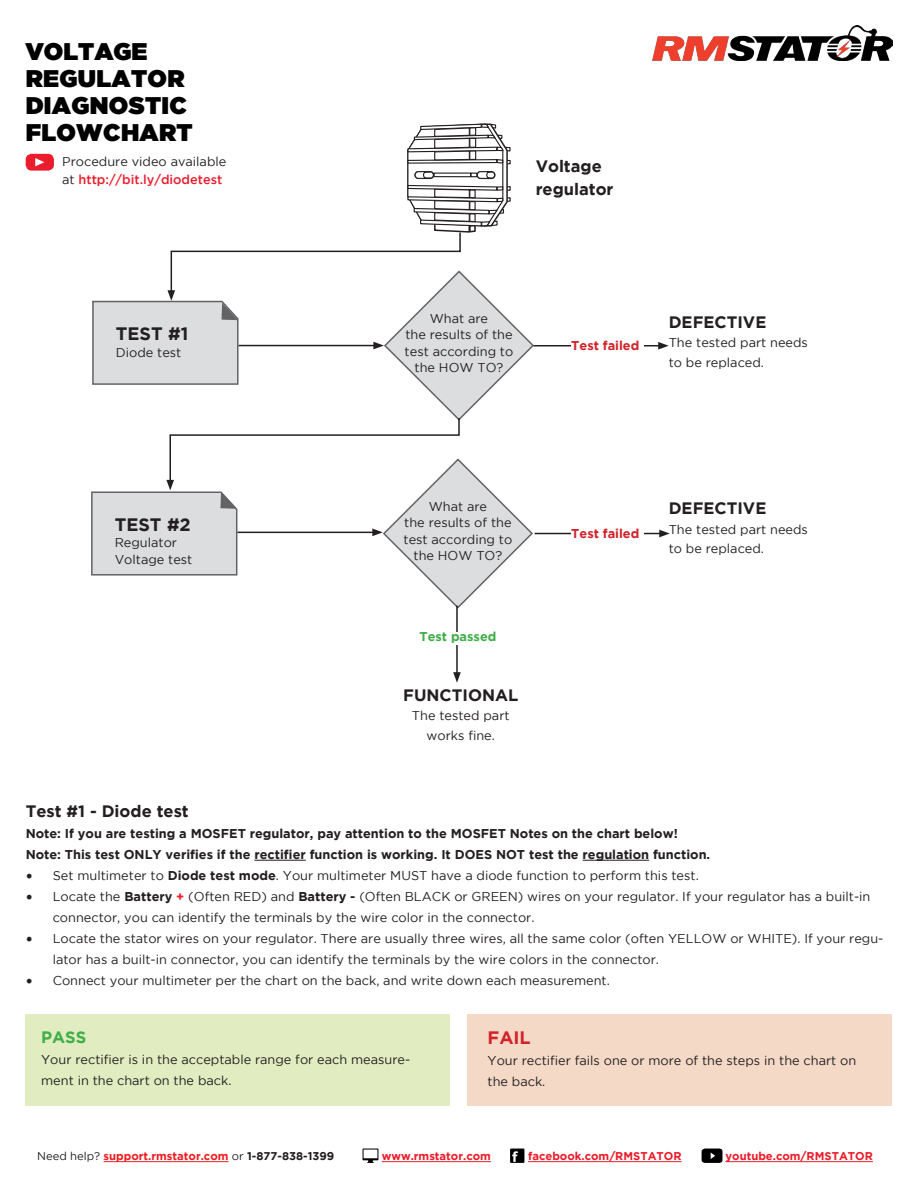
<style>
.page{position:relative;width:918px;height:1188px;background:#fff}
.page>*{position:absolute;margin:0;border:0;box-sizing:border-box;transform-origin:0 0}
.t1{font:24px/27px "Gotham Ultra";letter-spacing:.015em;color:#000}
.t2{font:700 18px "Gotham";color:#231f20}
.t3{font:700 18px "Gotham";color:#d1232a}
.t4{font:700 16.5px/22.5px "Gotham";color:#231f20}
.t5{font:700 16.5px "Gotham";color:#40ae49}
.t6{font:12.75px/16.5px "Gotham";color:#231f20}
.t7{font:700 12.75px/21px "Gotham";color:#231f20}
.t8{font:700 12.75px "Gotham";color:#d1232a}
.t9{font:700 12.75px "Gotham";color:#40ae49}
.t10{font:700 11.25px "Gotham";color:#eb1c2b}
.t11{font:700 11.25px "Gotham";color:#ee1d23}
.s1{font-weight:500;color:#eb1c2b}
.s2{font-family:"Minion Pro";font-size:18px}
.s3{font-weight:700}
.s4{font-weight:700;color:#eb1c2b}
.s5{font-weight:400;color:#231f20}
.s6{color:#231f20}
</style>
<div class="page">
<img style="left:652px;top:26px;width:240px;height:34px">
<hr style="left:104px;top:1161px;width:125px;height:1px;background:#ee1d23">
<hr style="left:382px;top:1161px;width:109px;height:1px;background:#eb1c2b">
<hr style="left:528px;top:1161px;width:154px;height:1px;background:#eb1c2b">
<hr style="left:725px;top:1161px;width:148px;height:1px;background:#eb1c2b">
<svg style="left:510px;top:1149px;width:14px;height:14px"></svg>
<svg style="left:702px;top:1149px;width:20px;height:14px"></svg>
<svg style="left:363px;top:1149px;width:15px;height:14px"></svg>
<hr style="left:456px;top:606px;width:2px;height:69px;background:#231f20">
<svg style="left:453px;top:672px;width:8px;height:11px"></svg>
<hr style="left:534px;top:345px;width:127px;height:1px;background:#231f20">
<svg style="left:658px;top:342px;width:11px;height:8px"></svg>
<hr style="left:535px;top:533px;width:127px;height:1px;background:#231f20">
<svg style="left:659px;top:530px;width:11px;height:7px"></svg>
<div style="left:571px;top:341px;width:72px;height:10px;background:#fff"></div>
<div style="left:571px;top:529px;width:72px;height:9px;background:#fff"></div>
<hr style="left:254px;top:860px;width:52px;height:1px;background:#231f20">
<hr style="left:583px;top:860px;width:66px;height:1px;background:#231f20">
<svg style="left:91px;top:123px;width:444px;height:487px"></svg>
<div style="left:470px;top:138px;width:6px;height:9px;background:#fff"></div>
<div style="left:469px;top:138px;width:7px;height:10px;border:1px solid #231f20"></div>
<div style="left:470px;top:151px;width:6px;height:8px;background:#fff"></div>
<div style="left:469px;top:151px;width:7px;height:9px;border:1px solid #231f20"></div>
<div style="left:470px;top:190px;width:5px;height:8px;background:#fff"></div>
<div style="left:469px;top:189px;width:7px;height:9px;border:1px solid #231f20"></div>
<div style="left:470px;top:202px;width:5px;height:8px;background:#fff"></div>
<div style="left:469px;top:201px;width:7px;height:9px;border:1px solid #231f20"></div>
<div style="left:470px;top:214px;width:5px;height:8px;background:#fff"></div>
<div style="left:469px;top:213px;width:7px;height:9px;border:1px solid #231f20"></div>
<div style="left:26px;top:1014px;width:424px;height:92px;background:#e1edc1"></div>
<div style="left:467px;top:1014px;width:425px;height:92px;background:#f5d9c7"></div>
<div style="left:26px;top:154px;width:28px;height:17px;background:#eb1c2b;border-radius:6px"></div>
<svg style="left:35px;top:158px;width:9px;height:8px"></svg>
<div style="left:414px;top:632px;width:88px;height:12px;background:#fff"></div>
<h1 class="t1" style="left:26px;top:38px;width:169px">VOLTAGE<br>REGULATOR<br>DIAGNOSTIC<br>FLOWCHART</h1>
<p class="t6" style="left:62px;top:152px;width:166px;line-height:18px">Procedure video available at <span class="s1">http://bit.ly/diodetest</span></p>
<h2 class="t2" style="left:116px;top:323px;width:74px">TEST #1</h2>
<p class="t6" style="left:116px;top:344px;width:67px">Diode test</p>
<h2 class="t2" style="left:115px;top:514px;width:78px">TEST #2</h2>
<p class="t6" style="left:115px;top:534px;width:79px">Regulator<br>Voltage test</p>
<p class="t4" style="left:536px;top:155px;width:79px">Voltage regulator</p>
<p class="t6" style="left:405px;top:310px;width:110px;text-align:center">What are<br>the results of the test according to the HOW TO?</p>
<p class="t8" style="left:571px;top:338px;width:70px">Test failed</p>
<p class="t4" style="left:669px;top:310px;width:99px">DEFECTIVE</p>
<p class="t6" style="left:669px;top:333px;width:141px;line-height:19.5px">The tested part needs to be replaced.</p>
<p class="t6" style="left:404px;top:498px;width:110px;text-align:center">What are<br>the results of the test according to the HOW TO?</p>
<p class="t9" style="left:419px;top:629px;width:78px">Test passed</p>
<p class="t4" style="left:403px;top:683px;width:117px">FUNCTIONAL</p>
<p class="t6" style="left:412px;top:706px;width:99px;line-height:19.5px;text-align:center">The tested part works fine.</p>
<p class="t8" style="left:571px;top:526px;width:70px">Test failed</p>
<p class="t4" style="left:669px;top:497px;width:99px">DEFECTIVE</p>
<p class="t6" style="left:669px;top:519px;width:141px;line-height:19.5px">The tested part needs to be replaced.</p>
<p class="t4" style="left:26px;top:799px;width:165px">Test #1 - Diode test</p>
<p class="t7" style="left:26px;top:822px;width:686px">Note: If you are testing a MOSFET regulator, pay attention to the MOSFET Notes on the chart below!<br>Note: This test ONLY verifies if the rectifier function is working. It DOES NOT test the regulation function.</p>
<p class="t6" style="left:26px;top:867px;width:675px"><span class="s2">•</span> Set multimeter to <span class="s3">Diode test mode</span>. Your multimeter MUST have a diode function to perform this test.</p>
<p class="t6" style="left:53px;top:885px;width:819px;line-height:21px;text-indent:-27px"><span class="s2">•</span> Locate the <span class="s3">Battery</span> <span class="s4">+</span> (Often RED) and <span class="s3">Battery -</span> (Often BLACK or GREEN) wires on your regulator. If your regulator has a built-in connector, you can identify the terminals by the wire color in the connector.</p>
<p class="t6" style="left:53px;top:927px;width:832px;line-height:21px;text-indent:-27px"><span class="s2">•</span> Locate the stator wires on your regulator. There are usually three wires, all the same color (often YELLOW or WHITE). If your regu&shy;lator has a built-in connector, you can identify the terminals by the wire colors in the connector.</p>
<p class="t6" style="left:26px;top:972px;width:586px"><span class="s2">•</span> Connect your multimeter per the chart on the back, and write down each measurement.</p>
<p class="t5" style="left:41px;top:1028px;width:47px">PASS</p>
<p class="t6" style="left:41px;top:1049px;width:371px;line-height:21px">Your rectifier is in the acceptable range for each measure&shy;ment in the chart on the back.</p>
<h2 class="t3" style="left:488px;top:1027px;width:45px">FAIL</h2>
<p class="t6" style="left:488px;top:1050px;width:370px;line-height:21px">Your rectifier fails one or more of the steps in the chart on the back.</p>
<p class="t11" style="left:37px;top:1150px;width:299px"><span class="s5">Need help?</span> support.rmstator.com <span class="s5">or</span> <span class="s6">1-877-838-1399</span></p>
<p class="t10" style="left:382px;top:1150px;width:111px">www.rmstator.com</p>
<p class="t10" style="left:528px;top:1150px;width:155px">facebook.com/RMSTATOR</p>
<p class="t10" style="left:725px;top:1150px;width:149px">youtube.com/RMSTATOR</p>
</div>
